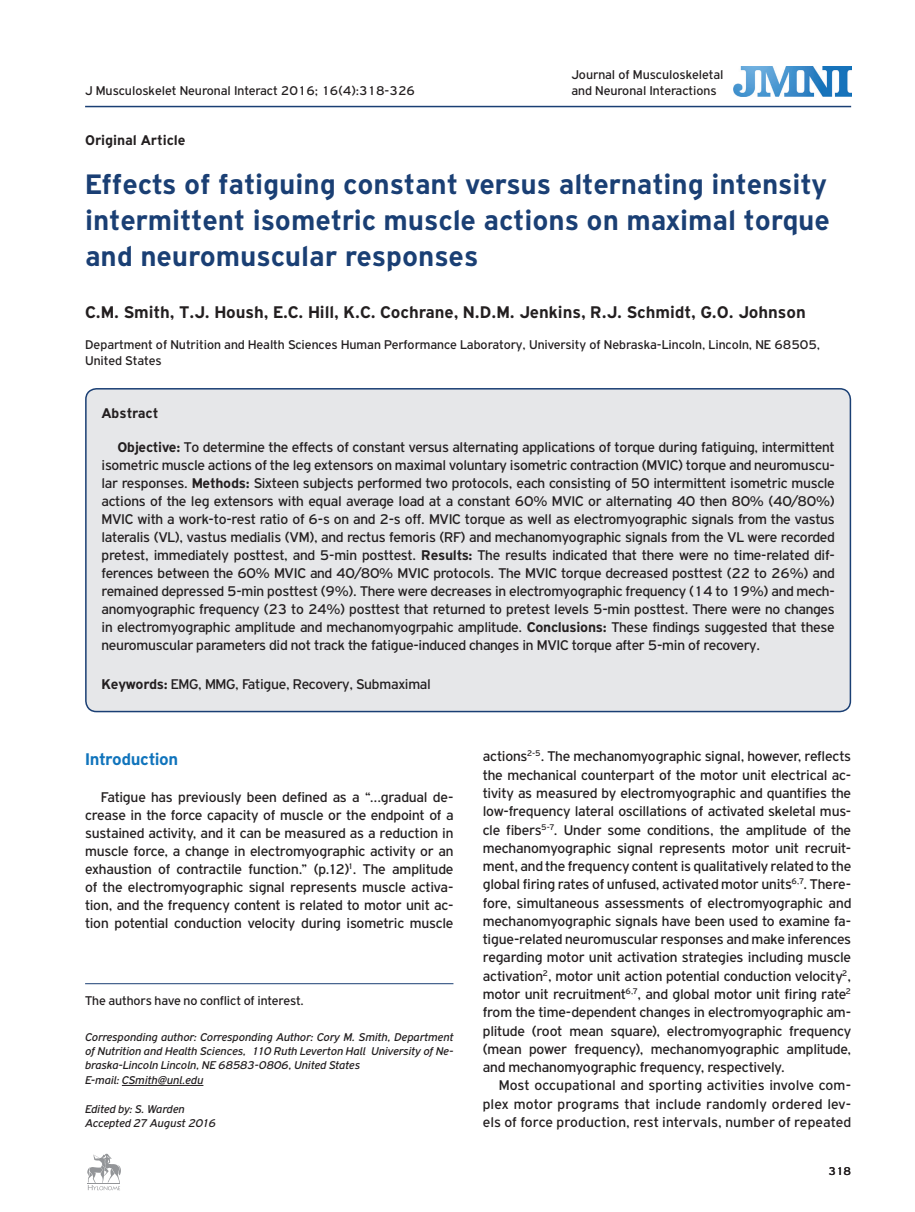
<style>
.page{position:relative;width:915px;height:1212px;background:#fff}
.page>*{position:absolute;margin:0;border:0;box-sizing:border-box;transform-origin:0 0}
.t1{font:700 30px/36px "PF Highway Gothic";color:#1a3f74;text-align:justify}
.t2{font:700 18px "PF Highway Gothic";color:#231f20}
.t3{font:700 18px "PF Highway Gothic";letter-spacing:-.02em;color:#1074bc}
.t4{font:15px/18.3px "PF Highway Gothic";letter-spacing:-.015em;color:#231f20;text-align:justify}
.t5{font:700 15px "PF Highway Gothic";color:#231f20}
.t6{font:13.5px/16.2px "PF Highway Gothic";color:#231f20}
.t7{font:italic 12px/14.4px "PF Highway Gothic";letter-spacing:-.005em;color:#231f20}
.t8{font:12px "PF Highway Gothic";color:#231f20}
.s1{font-weight:700}
</style>
<div class="page">
<hr style="left:85px;top:106px;width:765px;height:1px;background:#1a3f74">
<div style="left:86px;top:389px;width:764px;height:322px;background:#e6e7e9;border-radius:11px"></div>
<div style="left:85px;top:388px;width:765px;height:324px;border:2px solid #1a3f74;border-radius:11px"></div>
<hr style="left:85px;top:983px;width:368px;height:1px;background:#1a3f74">
<hr style="left:122px;top:1085px;width:81px;height:1px;background:#231f20">
<img style="left:733px;top:66px;width:118px;height:31px">
<svg style="left:87px;top:1154px;width:34px;height:36px"></svg>
<p class="t6" style="left:571px;top:66px;width:153px">Journal of Musculoskeletal and Neuronal Interactions</p>
<p class="t6" style="left:85px;top:83px;width:331px">J Musculoskelet Neuronal Interact 2016; 16(4):318-326</p>
<p class="t5" style="left:85px;top:132px;width:102px">Original Article</p>
<h1 class="t1" style="left:85px;top:166px;width:746px">Effects of fatiguing constant versus alternating intensity intermittent isometric muscle actions on maximal torque and neuromuscular responses</h1>
<p class="t2" style="left:85px;top:303px;width:722px">C.M. Smith, T.J. Housh, E.C. Hill, K.C. Cochrane, N.D.M. Jenkins, R.J. Schmidt, G.O. Johnson</p>
<p class="t6" style="left:85px;top:336px;width:736px">Department of Nutrition and Health Sciences Human Performance Laboratory, University of Nebraska-Lincoln, Lincoln, NE 68505,<br>United States</p>
<p class="t5" style="left:101px;top:405px;width:58px">Abstract</p>
<p class="t4" style="left:101px;top:438px;width:734px;text-indent:16px"><span class="s1">Objective:</span> To determine the effects of constant versus alternating applications of torque during fatiguing, intermittent isometric muscle actions of the leg extensors on maximal voluntary isometric contraction (MVIC) torque and neuromuscu&shy;lar responses. <span class="s1">Methods:</span> Sixteen subjects performed two protocols, each consisting of 50 intermittent isometric muscle actions of the leg extensors with equal average load at a constant 60% MVIC or alternating 40 then 80% (40/80%)<br>MVIC with a work-to-rest ratio of 6-s on and 2-s off. MVIC torque as well as electromyographic signals from the vastus lateralis (VL), vastus medialis (VM), and rectus femoris (RF) and mechanomyographic signals from the VL were recorded pretest, immediately posttest, and 5-min posttest. <span class="s1">Results:</span> The results indicated that there were no time-related dif&shy;ferences between the 60% MVIC and 40/80% MVIC protocols. The MVIC torque decreased posttest (22 to 26%) and remained depressed 5-min posttest (9%). There were decreases in electromyographic frequency (14 to 19%) and mech&shy;anomyographic frequency (23 to 24%) posttest that returned to pretest levels 5-min posttest. There were no changes in electromyographic amplitude and mechanomyogrpahic amplitude. <span class="s1">Conclusions:</span> These findings suggested that these neuromuscular parameters did not track the fatigue-induced changes in MVIC torque after 5-min of recovery.</p>
<p class="t4" style="left:101px;top:675px;width:331px"><span class="s1">Keywords:</span> EMG, MMG, Fatigue, Recovery, Submaximal</p>
<p class="t3" style="left:85px;top:749px;width:95px">Introduction</p>
<p class="t4" style="left:85px;top:788px;width:370px;text-indent:16px">Fatigue has previously been defined as a “…gradual de&shy;crease in the force capacity of muscle or the endpoint of a sustained activity, and it can be measured as a reduction in muscle force, a change in electromyographic activity or an exhaustion of contractile function.” (p.12)<sup>1</sup>. The amplitude of the electromyographic signal represents muscle activa&shy;tion, and the frequency content is related to motor unit ac&shy;tion potential conduction velocity during isometric muscle</p>
<p class="t6" style="left:85px;top:993px;width:220px">The authors have no conflict of interest.</p>
<p class="t7" style="left:85px;top:1029px;width:370px">Corresponding author: Corresponding Author: Cory M. Smith, Department of Nutrition and Health Sciences, 110 Ruth Leverton Hall University of Ne&shy;braska-Lincoln Lincoln, NE 68583-0806, United States<br>E-mail: CSmith@unl.edu</p>
<p class="t7" style="left:85px;top:1101px;width:132px">Edited by: S. Warden<br>Accepted 27 August 2016</p>
<p class="t4" style="left:482px;top:747px;width:370px">actions<sup>2-5</sup>. The mechanomyographic signal, however, reflects the mechanical counterpart of the motor unit electrical ac&shy;tivity as measured by electromyographic and quantifies the low-frequency lateral oscillations of activated skeletal mus&shy;cle fibers<sup>5-7</sup>. Under some conditions, the amplitude of the mechanomyographic signal represents motor unit recruit&shy;ment, and the frequency content is qualitatively related to the global firing rates of unfused, activated motor units<sup>6,7</sup>. There&shy;fore, simultaneous assessments of electromyographic and mechanomyographic signals have been used to examine fa&shy;tigue-related neuromuscular responses and make inferences regarding motor unit activation strategies including muscle activation<sup>2</sup>, motor unit action potential conduction velocity<sup>2</sup>, motor unit recruitment<sup>6,7</sup>, and global motor unit firing rate<sup>2 </sup>from the time-dependent changes in electromyographic am&shy;plitude (root mean square), electromyographic frequency (mean power frequency), mechanomyographic amplitude, and mechanomyographic frequency, respectively.</p>
<p class="t4" style="left:482px;top:1076px;width:370px;text-indent:16px">Most occupational and sporting activities involve com&shy;plex motor programs that include randomly ordered lev&shy;els of force production, rest intervals, number of repeated</p>
<p class="t8" style="left:828px;top:1165px;width:24px">318</p>
</div>
